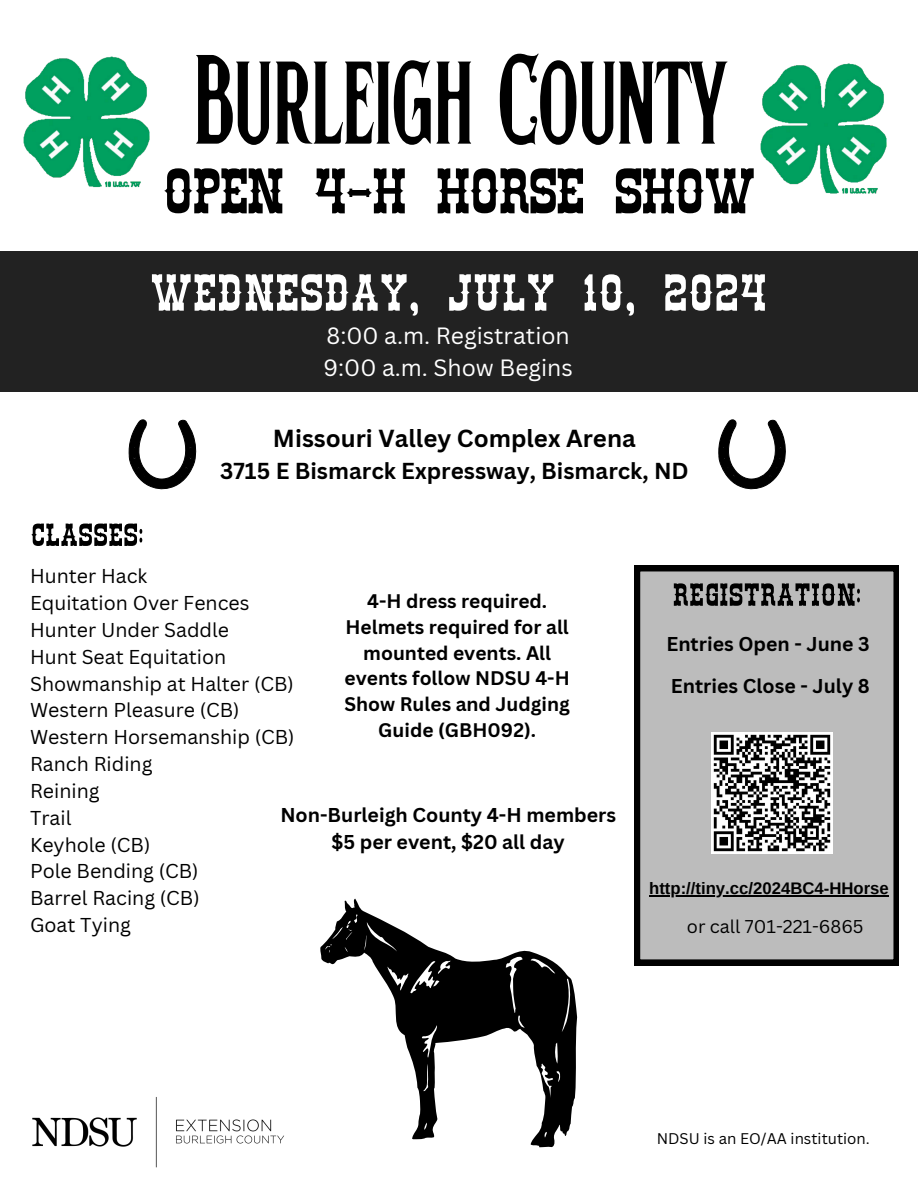
<style>
.page{position:relative;width:918px;height:1188px;background:#fff}
.page>*{position:absolute;margin:0;border:0;box-sizing:border-box;transform-origin:0 0}
.t1{font:126.75px "Hertical Serif Smooth";letter-spacing:-.035em;color:#000}
.t2{font:100.95px "wascwayboy NP";letter-spacing:-.03em;color:#000}
.t3{font:81.75px "wascwayboy NP";color:#fff}
.t4{font:50.25px "wascwayboy NP";color:#000}
.t5{font:700 24px "Canva Sans";color:#000}
.t6{font:22.95px/31.5px "Canva Sans";color:#fff}
.t7{font:700 22.5px "Canva Sans";color:#000}
.t8{font:19.5px "Canva Sans";color:#000}
.t9{font:700 19.5px "Canva Sans";color:#000}
.t10{font:700 19.2px/25.8px "Canva Sans";color:#000;text-align:center}
.t11{font:18px "Canva Sans";color:#000}
.t12{font:700 16.65px "Arimo";color:#000}
.t13{font:15px "Canva Sans";color:#000}
</style>
<div class="page">
<img style="left:23px;top:56px;width:127px;height:132px">
<svg style="left:320px;top:899px;width:257px;height:248px"></svg>
<div style="left:0;top:252px;width:918px;height:140px;background:#222"></div>
<img style="left:32px;top:1097px;width:252px;height:71px">
<svg style="left:128px;top:419px;width:68px;height:71px"></svg>
<svg style="left:718px;top:419px;width:68px;height:71px"></svg>
<img style="left:760px;top:63px;width:127px;height:131px">
<svg style="left:635px;top:566px;width:264px;height:399px;background:#ababab"></svg>
<img style="left:711px;top:732px;width:122px;height:122px">
<hr style="left:649px;top:895px;width:240px;height:1px;background:#000">
<h2 class="t1" style="left:190px;top:18px;width:540px">BURLEIGH COUNTY</h2>
<p class="t2" style="left:162px;top:141px;width:596px">Open 4-H Horse Show</p>
<h3 class="t3" style="left:150px;top:252px;width:618px">Wednesday, July 10, 2024</h3>
<h6 class="t6" style="left:323px;top:320px;width:251px">8:00 a.m. Registration<br>9:00 a.m. Show Begins</h6>
<p class="t5" style="left:273px;top:421px;width:364px">Missouri Valley Complex Arena</p>
<p class="t7" style="left:220px;top:455px;width:470px">3715 E Bismarck Expressway, Bismarck, ND</p>
<p class="t4" style="left:30px;top:510px;width:115px">Classes:</p>
<p class="t8" style="left:30px;top:562px;width:119px">Hunter Hack</p>
<p class="t8" style="left:30px;top:589px;width:221px">Equitation Over Fences</p>
<p class="t8" style="left:30px;top:616px;width:201px">Hunter Under Saddle</p>
<h4 class="t8" style="left:30px;top:643px;width:198px">Hunt Seat Equitation</h4>
<p class="t8" style="left:30px;top:670px;width:265px">Showmanship at Halter (CB)</p>
<p class="t8" style="left:30px;top:697px;width:211px">Western Pleasure (CB)</p>
<p class="t8" style="left:30px;top:723px;width:266px">Western Horsemanship (CB)</p>
<p class="t8" style="left:30px;top:750px;width:124px">Ranch Riding</p>
<p class="t8" style="left:30px;top:777px;width:71px">Reining</p>
<p class="t8" style="left:30px;top:804px;width:43px">Trail</p>
<p class="t8" style="left:30px;top:831px;width:122px">Keyhole (CB)</p>
<p class="t8" style="left:30px;top:858px;width:170px">Pole Bending (CB)</p>
<p class="t8" style="left:30px;top:884px;width:171px">Barrel Racing (CB)</p>
<p class="t8" style="left:30px;top:911px;width:102px">Goat Tying</p>
<p class="t10" style="left:344px;top:588px;width:227px">4-H dress required.<br>Helmets required for all mounted events. All events follow NDSU 4-H<br>Show Rules and Judging<br>Guide (GBH092).</p>
<p class="t9" style="left:280px;top:801px;width:337px">Non-Burleigh County 4-H members</p>
<p class="t9" style="left:332px;top:828px;width:235px">$5 per event, $20 all day</p>
<p class="t4" style="left:673px;top:570px;width:190px">Registration:</p>
<p class="t9" style="left:666px;top:630px;width:205px">Entries Open - June 3</p>
<p class="t9" style="left:671px;top:673px;width:200px">Entries Close - July 8</p>
<p class="t12" style="left:649px;top:879px;width:241px">http://tiny.cc/2024BC4-HHorse</p>
<h4 class="t11" style="left:687px;top:914px;width:178px">or call 701-221-6865</h4>
<p class="t13" style="left:657px;top:1128px;width:215px">NDSU is an EO/AA institution.</p>
</div>
